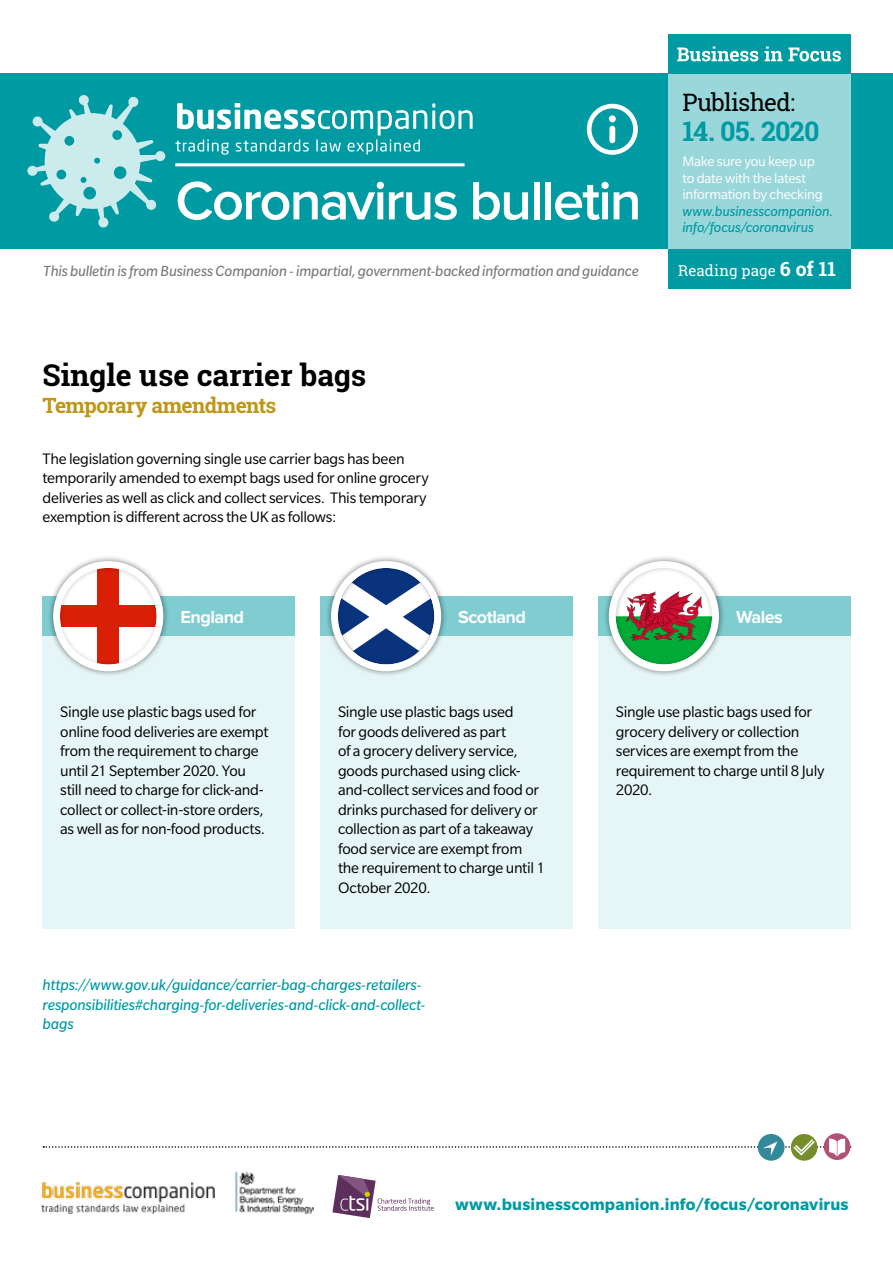
<style>
.page{position:relative;width:893px;height:1263px;background:#fff}
.page>*{position:absolute;margin:0;border:0;box-sizing:border-box;transform-origin:0 0}
.t1{font:600 56.1px "Proxima Nova";letter-spacing:-.035em;color:#fff}
.t2{font:700 30px "Roboto Slab";color:#000}
.t3{font:700 27px "Roboto Slab";letter-spacing:-.03em;color:#009aa3}
.t4{font:24px "Roboto Slab";letter-spacing:-.03em;color:#000}
.t5{font:700 21px "Roboto Slab";letter-spacing:-.035em;color:#c09617}
.t6{font:700 18px "Proxima Nova";letter-spacing:-.03em;color:#fff}
.t7{font:700 17.7px "Slate Pro";letter-spacing:.01em;color:#009aa3}
.t8{font:16.5px/19.5px "Slate Pro";letter-spacing:-.015em;color:#000}
.t9{font:italic 16.5px/19.5px "Slate Pro";letter-spacing:-.01em;color:#009aa3}
.t10{font:italic 15.9px "Slate Pro";letter-spacing:-.01em;color:#7c7b7b}
.t11{font:15px/16.5px "Slate Pro";letter-spacing:-.015em;color:#fff}
.t12{font:italic 15px/16.5px "Slate Pro";letter-spacing:-.005em;color:#009aa3}
.t13{font:15px "Roboto Slab";letter-spacing:.01em;color:#fff}
.s1{font-weight:700;font-size:19.5px}
</style>
<div class="page">
<div style="left:0;top:74px;width:893px;height:175px;background:#009aa3"></div>
<svg style="left:27px;top:95px;width:138px;height:133px"></svg>
<svg style="left:175px;top:103px;width:298px;height:52px"></svg>
<hr style="left:175px;top:163px;width:290px;height:3px;background:#fff">
<svg style="left:587px;top:104px;width:51px;height:51px"></svg>
<div style="left:609px;top:115px;width:7px;height:7px;background:#fff;border-radius:50%"></div>
<svg style="left:332px;top:1175px;width:102px;height:43px"></svg>
<img style="left:235px;top:1171px;width:78px;height:42px">
<img style="left:41px;top:1183px;width:175px;height:30px">
<div style="left:791px;top:1134px;width:26px;height:27px;background:#758d2b;border-radius:50%"></div>
<svg style="left:824px;top:1133px;width:26px;height:27px"></svg>
<div style="left:758px;top:1134px;width:26px;height:27px;background:#328999;border-radius:50%"></div>
<svg style="left:43px;top:1138px;width:808px;height:18px"></svg>
<div style="left:668px;top:249px;width:182px;height:39px;background:#009aa3"></div>
<div style="left:668px;top:74px;width:182px;height:175px;background:#99d7da"></div>
<div style="left:668px;top:35px;width:182px;height:39px;background:#009aa3"></div>
<svg style="left:677px;top:47px;width:164px;height:14px"></svg>
<div style="left:43px;top:636px;width:252px;height:293px;background:#e6f5f6"></div>
<div style="left:43px;top:597px;width:252px;height:39px;background:#80cdd1"></div>
<div style="left:320px;top:636px;width:253px;height:293px;background:#e6f5f6"></div>
<div style="left:598px;top:636px;width:252px;height:293px;background:#e6f5f6"></div>
<div style="left:320px;top:597px;width:253px;height:39px;background:#80cdd1"></div>
<div style="left:598px;top:597px;width:252px;height:39px;background:#80cdd1"></div>
<div style="left:47px;top:555px;width:123px;height:122px;background:#000;opacity:.5"></div>
<div style="left:46px;top:558px;width:122px;height:109px;background:#000;opacity:.25"></div>
<div style="left:603px;top:555px;width:122px;height:122px;background:#000;opacity:.5"></div>
<div style="left:578px;top:541px;width:171px;height:124px;background:#000;opacity:.25"></div>
<div style="left:325px;top:555px;width:122px;height:122px;background:#000;opacity:.5"></div>
<div style="left:323px;top:558px;width:124px;height:109px;background:#000;opacity:.25"></div>
<h1 class="t1" style="left:175px;top:175px;width:468px">Coronavirus bulletin</h1>
<p class="t10" style="left:44px;top:263px;width:597px">This bulletin is from Business Companion - impartial, government-backed information and guidance</p>
<h2 class="t2" style="left:43px;top:354px;width:325px">Single use carrier bags</h2>
<p class="t5" style="left:43px;top:391px;width:235px">Temporary amendments</p>
<p class="t8" style="left:43px;top:448px;width:388px">The legislation governing single use carrier bags has been temporarily amended to exempt bags used for online grocery deliveries as well as click and collect services. This temporary exemption is different across the UK as follows:</p>
<h3 class="t4" style="left:682px;top:86px;width:114px">Published:</h3>
<h3 class="t3" style="left:682px;top:113px;width:138px">14. 05. 2020</h3>
<p class="t11" style="left:682px;top:153px;width:142px">Make sure you keep up to date with the latest information by checking</p>
<p class="t12" style="left:682px;top:203px;width:152px">www.businesscompanion. info/focus/coronavirus</p>
<p class="t13" style="left:678px;top:261px;width:159px">Reading page <span class="s1">6 of 11</span></p>
<p class="t6" style="left:180px;top:609px;width:65px">England</p>
<p class="t6" style="left:458px;top:609px;width:69px">Scotland</p>
<p class="t6" style="left:736px;top:609px;width:48px">Wales</p>
<p class="t8" style="left:60px;top:702px;width:210px">Single use plastic bags used for online food deliveries are exempt from the requirement to charge until 21 September 2020. You still need to charge for click-and&shy;collect or collect-in-store orders, as well as for non-food products.</p>
<p class="t8" style="left:338px;top:702px;width:208px">Single use plastic bags used<br>for goods delivered as part<br>of a grocery delivery service, goods purchased using click&shy;and-collect services and food or drinks purchased for delivery or collection as part of a takeaway food service are exempt from the requirement to charge until 1<br>October 2020.</p>
<p class="t8" style="left:616px;top:702px;width:210px">Single use plastic bags used for grocery delivery or collection services are exempt from the requirement to charge until 8 July<br>2020.</p>
<p class="t9" style="left:43px;top:975px;width:384px">https://www.gov.uk/guidance/carrier-bag-charges-retailers&shy;responsibilities#charging-for-deliveries-and-click-and-collect&shy;bags</p>
<p class="t7" style="left:455px;top:1194px;width:395px">www.businesscompanion.info/focus/coronavirus</p>
</div>
